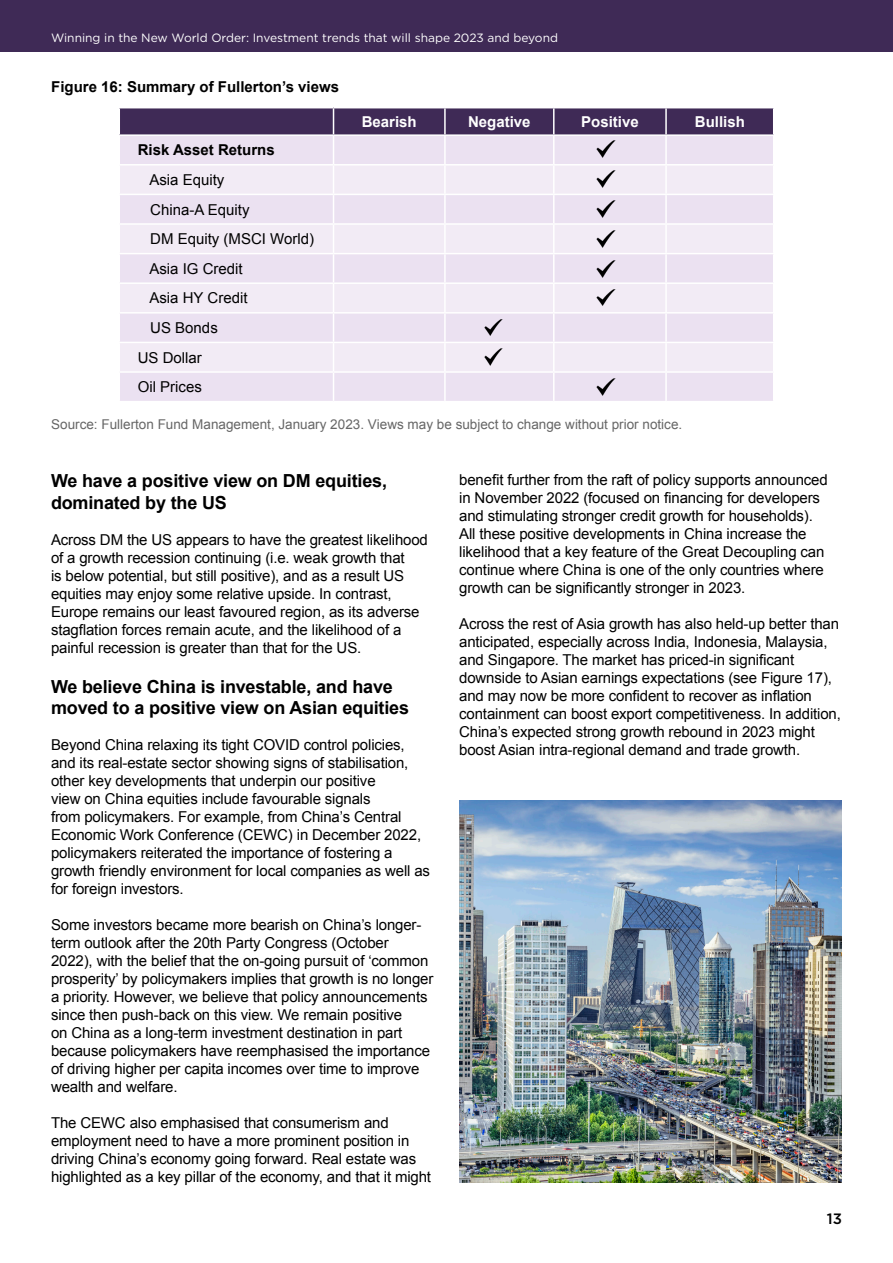
<style>
.page{position:relative;width:893px;height:1263px;background:#fff}
.page>*{position:absolute;margin:0;border:0;box-sizing:border-box;transform-origin:0 0}
.t1{font:700 18px/21.6px "Arial";letter-spacing:-.01em;color:#000}
.t2{font:15px/18px "Arial";letter-spacing:-.01em;color:#000}
.t3{font:700 15px "Arial";color:#000}
.t4{font:700 15px "Arial";color:#fff}
.t5{font:500 15px "Gotham";color:#000}
.t6{font:13.5px "Arial";color:#666}
.t7{font:12px "Gotham";color:#fff}
</style>
<div class="page">
<div style="left:0;top:0;width:893px;height:51px;background:#3f2a56"></div>
<div style="left:119px;top:108px;width:214px;height:27px;background:#3f2a56"></div>
<div style="left:120px;top:136px;width:213px;height:265px;background:#ebe1f1"></div>
<svg style="left:120px;top:166px;width:213px;height:205px;background:#efe6f3"></svg>
<hr style="left:119px;top:134px;width:214px;height:2px;background:#fff">
<hr style="left:119px;top:164px;width:214px;height:2px;background:#fff">
<hr style="left:119px;top:194px;width:214px;height:1px;background:#fff">
<hr style="left:119px;top:223px;width:214px;height:2px;background:#fff">
<hr style="left:119px;top:253px;width:214px;height:1px;background:#fff">
<hr style="left:119px;top:282px;width:214px;height:2px;background:#fff">
<hr style="left:119px;top:312px;width:214px;height:2px;background:#fff">
<hr style="left:119px;top:342px;width:214px;height:1px;background:#fff">
<hr style="left:119px;top:371px;width:214px;height:2px;background:#fff">
<svg style="left:119px;top:108px;width:1px;height:27px"></svg>
<svg style="left:333px;top:108px;width:441px;height:293px;background:#dfd6e5"></svg>
<img style="left:596px;top:139px;width:20px;height:21px">
<img style="left:596px;top:169px;width:20px;height:20px">
<img style="left:596px;top:199px;width:20px;height:20px">
<img style="left:596px;top:229px;width:20px;height:20px">
<img style="left:596px;top:259px;width:20px;height:20px">
<img style="left:596px;top:287px;width:20px;height:21px">
<img style="left:483px;top:317px;width:21px;height:21px">
<img style="left:596px;top:377px;width:20px;height:20px">
<img style="left:483px;top:346px;width:21px;height:21px">
<img style="left:459px;top:800px;width:383px;height:382px">
<p class="t7" style="left:51px;top:30px;width:508px">Winning in the New World Order: Investment trends that will shape 2023 and beyond</p>
<p class="t3" style="left:51px;top:77px;width:289px">Figure 16: Summary of Fullerton’s views</p>
<p class="t4" style="left:362px;top:112px;width:57px">Bearish</p>
<p class="t4" style="left:468px;top:112px;width:64px">Negative</p>
<p class="t4" style="left:581px;top:112px;width:59px">Positive</p>
<p class="t4" style="left:695px;top:112px;width:52px">Bullish</p>
<p class="t3" style="left:138px;top:140px;width:138px">Risk Asset Returns</p>
<p class="t2" style="left:149px;top:171px;width:77px">Asia Equity</p>
<p class="t2" style="left:150px;top:201px;width:101px">China-A Equity</p>
<p class="t2" style="left:150px;top:230px;width:165px">DM Equity (MSCI World)</p>
<p class="t2" style="left:149px;top:260px;width:95px">Asia IG Credit</p>
<p class="t2" style="left:149px;top:289px;width:100px">Asia HY Credit</p>
<p class="t2" style="left:150px;top:319px;width:69px">US Bonds</p>
<p class="t2" style="left:138px;top:348px;width:66px">US Dollar</p>
<p class="t2" style="left:138px;top:378px;width:66px">Oil Prices</p>
<p class="t6" style="left:51px;top:416px;width:633px">Source: Fullerton Fund Management, January 2023. Views may be subject to change without prior notice.</p>
<p class="t1" style="left:51px;top:471px;width:337px">We have a positive view on DM equities, dominated by the US</p>
<p class="t2" style="left:51px;top:531px;width:378px">Across DM the US appears to have the greatest likelihood of a growth recession continuing (i.e. weak growth that<br>is below potential, but still positive), and as a result US equities may enjoy some relative upside. In contrast, Europe remains our least favoured region, as its adverse stagflation forces remain acute, and the likelihood of a painful recession is greater than that for the US.</p>
<p class="t1" style="left:51px;top:676px;width:360px">We believe China is investable, and have moved to a positive view on Asian equities</p>
<p class="t2" style="left:51px;top:736px;width:381px">Beyond China relaxing its tight COVID control policies, and its real-estate sector showing signs of stabilisation, other key developments that underpin our positive<br>view on China equities include favourable signals<br>from policymakers. For example, from China’s Central Economic Work Conference (CEWC) in December 2022, policymakers reiterated the importance of fostering a growth friendly environment for local companies as well as for foreign investors.</p>
<p class="t2" style="left:51px;top:916px;width:384px">Some investors became more bearish on China’s longer&shy;term outlook after the 20th Party Congress (October 2022), with the belief that the on-going pursuit of ‘common prosperity’ by policymakers implies that growth is no longer a priority. However, we believe that policy announcements since then push-back on this view. We remain positive<br>on China as a long-term investment destination in part because policymakers have reemphasised the importance of driving higher per capita incomes over time to improve wealth and welfare.</p>
<p class="t2" style="left:51px;top:1114px;width:382px">The CEWC also emphasised that consumerism and employment need to have a more prominent position in driving China’s economy going forward. Real estate was highlighted as a key pillar of the economy, and that it might</p>
<p class="t2" style="left:459px;top:471px;width:370px">benefit further from the raft of policy supports announced in November 2022 (focused on financing for developers and stimulating stronger credit growth for households).<br>All these positive developments in China increase the likelihood that a key feature of the Great Decoupling can continue where China is one of the only countries where growth can be significantly stronger in 2023.</p>
<p class="t2" style="left:459px;top:615px;width:383px">Across the rest of Asia growth has also held-up better than anticipated, especially across India, Indonesia, Malaysia, and Singapore. The market has priced-in significant downside to Asian earnings expectations (see Figure 17), and may now be more confident to recover as inflation containment can boost export competitiveness. In addition, China’s expected strong growth rebound in 2023 might boost Asian intra-regional demand and trade growth.</p>
<p class="t5" style="left:827px;top:1209px;width:17px">13</p>
</div>
